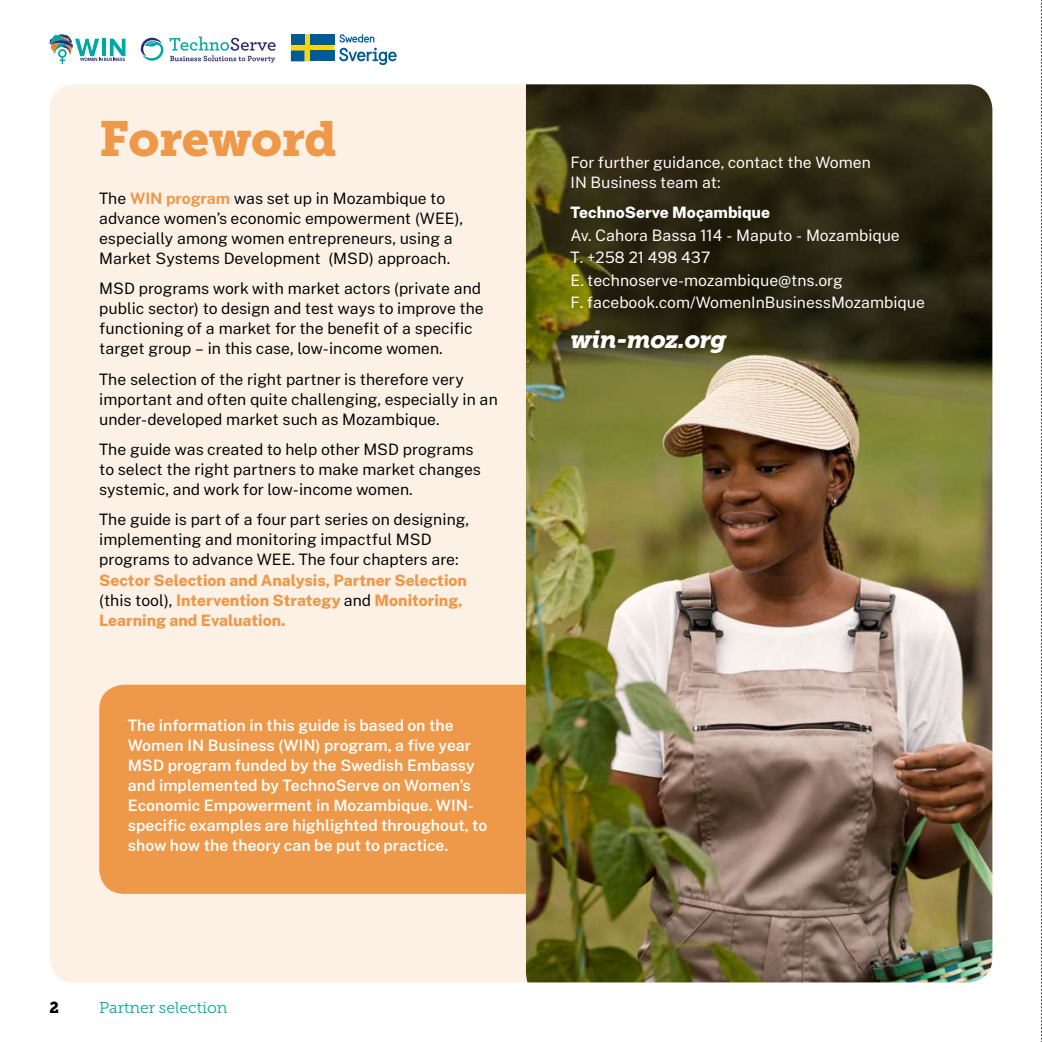
<style>
.page{position:relative;width:1042px;height:1042px;background:#fff}
.page>*{position:absolute;margin:0;border:0;box-sizing:border-box;transform-origin:0 0}
.t1{font:49px "Museo Slab 900";letter-spacing:-.01em;color:#ee984a}
.t2{font:italic 24.5px "Museo Slab 900";letter-spacing:-.025em;color:#fff}
.t3{font:15.75px/20.1px "Public Sans";color:#000}
.t4{font:600 15.75px/20.1px "Public Sans";color:#fff}
.t5{font:15.75px/22.6px "Public Sans";color:#fff}
.t6{font:800 15.75px/20.1px "Public Sans";color:#ee984a}
.t7{font:800 15.75px "Public Sans";color:#fff}
.t8{font:15.75px "Museo Slab 300";color:#00a8a4}
.t9{font:15.75px "Museo Slab 900";color:#000}
.s1{font-weight:700;color:#ee984a}
.s2{font-weight:400;color:#000}
</style>
<div class="page">
<svg style="left:291px;top:34px;width:106px;height:31px"></svg>
<svg style="left:141px;top:38px;width:23px;height:23px"></svg>
<svg style="left:170px;top:37px;width:106px;height:26px"></svg>
<svg style="left:50px;top:34px;width:75px;height:30px"></svg>
<svg style="left:1041px;top:0;width:1px;height:1042px"></svg>
<div style="left:50px;top:84px;width:942px;height:898px;background:#fdf1e6;border-radius:25px"></div>
<div style="left:99px;top:685px;width:866px;height:209px;background:#ee984a;border-radius:25px"></div>
<img style="left:526px;top:84px;width:466px;height:898px">
<h1 class="t1" style="left:99px;top:110px;width:239px">Foreword</h1>
<p class="t3" style="left:99px;top:188px;width:366px">The <span class="s1">WIN program</span> was set up in Mozambique to advance women’s economic empowerment (WEE), especially among women entrepreneurs, using a Market Systems Development (MSD) approach.</p>
<p class="t3" style="left:99px;top:278px;width:386px">MSD programs work with market actors (private and public sector) to design and test ways to improve the functioning of a market for the benefit of a specific target group – in this case, low-income women.</p>
<p class="t3" style="left:99px;top:368px;width:400px">The selection of the right partner is therefore very important and often quite challenging, especially in an under-developed market such as Mozambique.</p>
<p class="t3" style="left:99px;top:439px;width:383px">The guide was created to help other MSD programs to select the right partners to make market changes systemic, and work for low-income women.</p>
<p class="t3" style="left:99px;top:509px;width:371px">The guide is part of a four part series on designing, implementing and monitoring impactful MSD programs to advance WEE. The four chapters are:</p>
<p class="t6" style="left:99px;top:569px;width:369px">Sector Selection and Analysis, Partner Selection <span class="s2">(this tool),</span> Intervention Strategy <span class="s2">and</span> Monitoring,<br>Learning and Evaluation.</p>
<p class="t4" style="left:128px;top:714px;width:361px">The information in this guide is based on the Women IN Business (WIN) program, a five year MSD program funded by the Swedish Embassy and implemented by TechnoServe on Women’s Economic Empowerment in Mozambique. WIN&shy;specific examples are highlighted throughout, to show how the theory can be put to practice.</p>
<p class="t9" style="left:50px;top:998px;width:11px">2</p>
<p class="t8" style="left:99px;top:998px;width:130px">Partner selection</p>
<p class="t5" style="left:570px;top:152px;width:302px;line-height:20.1px">For further guidance, contact the Women<br>IN Business team at:</p>
<p class="t7" style="left:570px;top:202px;width:201px">TechnoServe Moçambique</p>
<p class="t5" style="left:570px;top:223px;width:356px">Av. Cahora Bassa 114 - Maputo - Mozambique<br>T. +258 21 498 437<br>E. technoserve-mozambique@tns.org<br>F. facebook.com/WomenInBusinessMozambique</p>
<h2 class="t2" style="left:570px;top:325px;width:157px">win-moz.org</h2>
</div>
